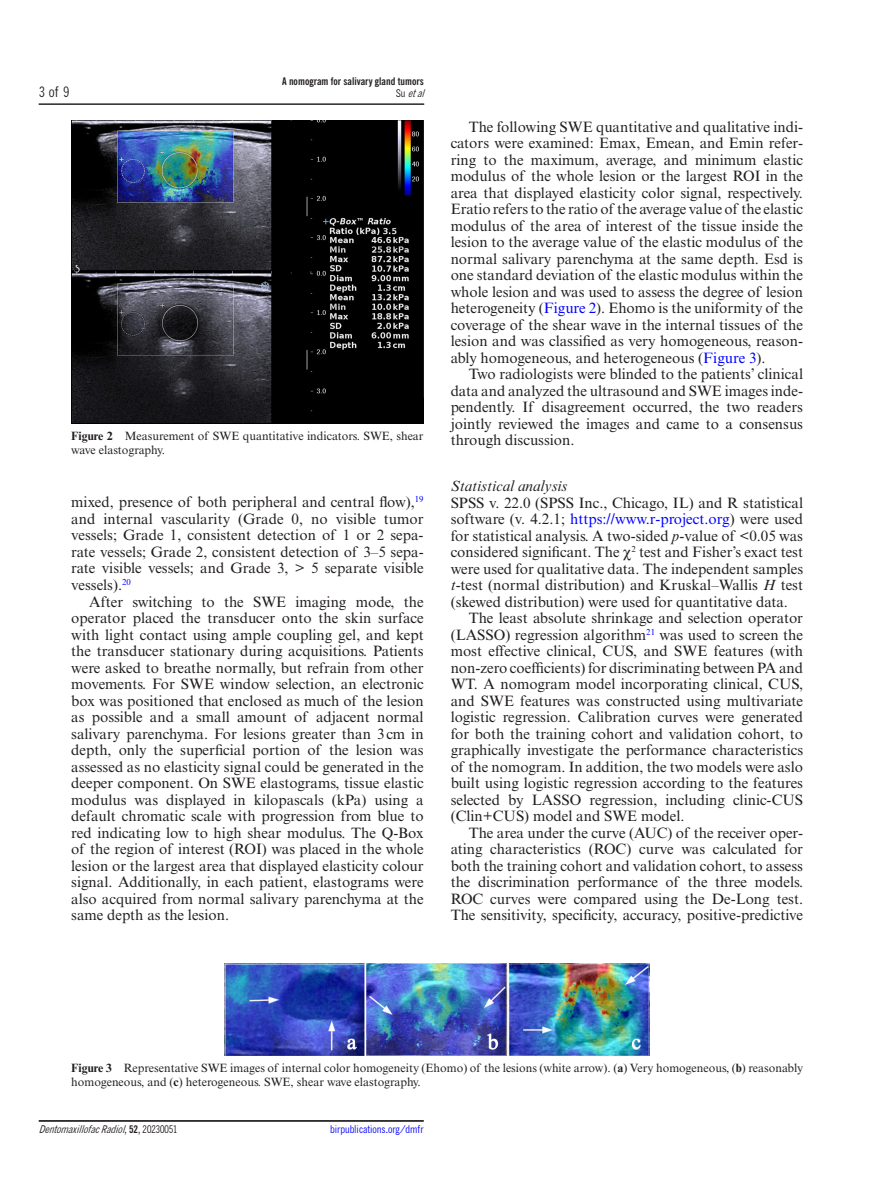
<style>
.page{position:relative;width:893px;height:1187px;background:#fff}
.page>*{position:absolute;margin:0;border:0;box-sizing:border-box;transform-origin:0 0}
.t1{font:15px/16.5px "Times New Roman MT Std";color:#231f20;text-align:justify}
.t2{font:italic 15px "Times New Roman MT Std";color:#231f20}
.t3{font:condensed 14.25px "News Gothic MT Std";color:#231f20}
.t4{font:12px/13.5px "Times New Roman MT Std";color:#231f20}
.t5{font:italic condensed 10.5px "News Gothic MT Std";color:#231f20}
.t6{font:700 condensed 10.5px "News Gothic BT";color:#231f20}
.t7{font:condensed 10.5px "News Gothic MT Std";color:#00f}
.s1{font-style:normal}
.s2{font-weight:700}
.s3{color:#00f}
.s4{font-style:italic}
.s5{font-family:"News Gothic BT";font-weight:700;font-style:normal}
</style>
<div class="page">
<hr style="left:39px;top:104px;width:385px;height:1px;background:#231f20">
<hr style="left:39px;top:1120px;width:385px;height:1px;background:#231f20">
<img style="left:71px;top:121px;width:353px;height:303px">
<img style="left:225px;top:963px;width:425px;height:92px">
<p class="t6" style="left:282px;top:75px;width:143px">A nomogram for salivary gland tumors</p>
<p class="t3" style="left:39px;top:84px;width:32px">3 of 9</p>
<p class="t5" style="left:396px;top:87px;width:33px"><span class="s1">S u</span> etal</p>
<p class="t4" style="left:71px;top:429px;width:354px"><span class="s2">Figure 2</span> Measurement of SWE quantitative indicators. SWE, shear wave elastography.</p>
<p class="t1" style="left:71px;top:494px;width:354px">mixed, presence of both peripheral and central flow),<sup>19 </sup>and internal vascularity (Grade 0, no visible tumor vessels; Grade 1, consistent detection of 1 or 2 sepa&shy;rate vessels; Grade 2, consistent detection of 3–5 sepa&shy;rate visible vessels; and Grade 3, &gt; 5 separate visible vessels).<sup>20</sup></p>
<p class="t1" style="left:71px;top:593px;width:354px;text-indent:18px">After switching to the SWE imaging mode, the operator placed the transducer onto the skin surface with light contact using ample coupling gel, and kept the transducer stationary during acquisitions. Patients were asked to breathe normally, but refrain from other movements. For SWE window selection, an electronic box was positioned that enclosed as much of the lesion as possible and a small amount of adjacent normal salivary parenchyma. For lesions greater than 3 cm in depth, only the superficial portion of the lesion was assessed as no elasticity signal could be generated in the deeper component. On SWE elastograms, tissue elastic modulus was displayed in kilopascals (kPa) using a default chromatic scale with progression from blue to red indicating low to high shear modulus. The Q-Box of the region of interest (ROI) was placed in the whole lesion or the largest area that displayed elasticity colour signal. Additionally, in each patient, elastograms were also acquired from normal salivary parenchyma at the same depth as the lesion.</p>
<p class="t1" style="left:451px;top:118px;width:354px;text-indent:18px">The following SWE quantitative and qualitative indi&shy;cators were examined: Emax, Emean, and Emin refer&shy;ring to the maximum, average, and minimum elastic modulus of the whole lesion or the largest ROI in the area that displayed elasticity color signal, respectively.<br>Eratio refers to the ratio of the average value of the elastic modulus of the area of interest of the tissue inside the lesion to the average value of the elastic modulus of the normal salivary parenchyma at the same depth. Esd is one standard deviation of the elastic modulus within the whole lesion and was used to assess the degree of lesion heterogeneity (<span class="s3">Figure 2</span>). Ehomo is the uniformity of the coverage of the shear wave in the internal tissues of the lesion and was classified as very homogeneous, reason&shy;ably homogeneous, and heterogeneous (<span class="s3">Figure 3</span>).</p>
<p class="t1" style="left:451px;top:366px;width:354px;text-indent:18px">Two radiologists were blinded to the patients’ clinical data and analyzed the ultrasound and SWE images inde&shy;pendently. If disagreement occurred, the two readers jointly reviewed the images and came to a consensus through discussion.</p>
<p class="t2" style="left:451px;top:477px;width:118px">Statistical analysis</p>
<p class="t1" style="left:451px;top:494px;width:354px">SPSS v. 22.0 (SPSS Inc., Chicago, IL) and R statistical software (v. 4.2.1; <span class="s3">https://www.r-project.org</span>) were used for statistical analysis. A two-sided <span class="s4">p</span>-value of &lt;0.05 was considered significant. The <sup>2</sup> test and Fisher’s exact test were used for qualitative data. The independent samples <span class="s4">t</span>-test (normal distribution) and Kruskal–Wallis <span class="s4">H</span> test (skewed distribution) were used for quantitative data.</p>
<p class="t1" style="left:451px;top:609px;width:354px;text-indent:18px">The least absolute shrinkage and selection operator (LASSO) regression algorithm<sup>21</sup> was used to screen the most effective clinical, CUS, and SWE features (with non-zero coefficients) for discriminating between PA and WT. A nomogram model incorporating clinical, CUS, and SWE features was constructed using multivariate logistic regression. Calibration curves were generated for both the training cohort and validation cohort, to graphically investigate the performance characteristics of the nomogram. In addition, the two models were aslo built using logistic regression according to the features selected by LASSO regression, including clinic-CUS (Clin+CUS) model and SWE model.</p>
<p class="t1" style="left:451px;top:824px;width:354px;text-indent:18px">The area under the curve (AUC) of the receiver oper&shy;ating characteristics (ROC) curve was calculated for both the training cohort and validation cohort, to assess the discrimination performance of the three models.<br>ROC curves were compared using the De-Long test.<br>The sensitivity, specificity, accuracy, positive-predictive</p>
<p class="t4" style="left:71px;top:1061px;width:733px"><span class="s2">Figure 3</span> Representative SWE images of internal color homogeneity (Ehomo) of the lesions (white arrow). (<span class="s2">a</span>) Very homogeneous, (<span class="s2">b</span>) reasonably homogeneous, and (<span class="s2">c</span>) heterogeneous. SWE, shear wave elastography.</p>
<p class="t5" style="left:39px;top:1123px;width:140px">DentomaxillofacRadiol<span class="s1">,</span> <span class="s5">5 2</span> <span class="s1">, 2 0 2 3 0 0 5 1</span></p>
<p class="t7" style="left:330px;top:1123px;width:95px">birpublications.org/dmfr</p>
</div>
